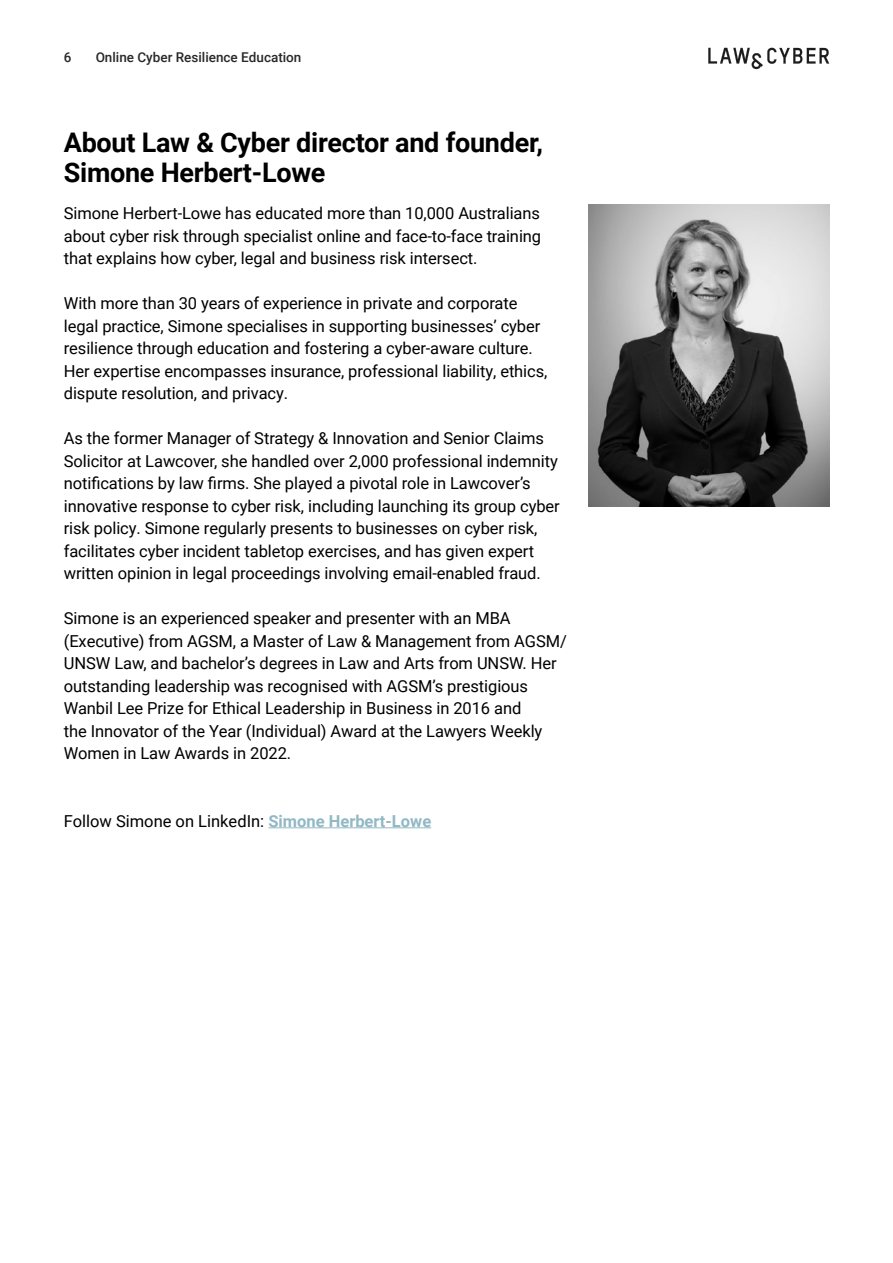
<style>
.page{position:relative;width:893px;height:1263px;background:#fff}
.page>*{position:absolute;margin:0;border:0;box-sizing:border-box;transform-origin:0 0}
.t1{font:700 27px/30px "Roboto";letter-spacing:-.01em;color:#000}
.t2{font:16.5px/22.5px "Roboto";letter-spacing:-.005em;color:#000}
.t3{font:500 13.5px "Roboto";color:#282827}
.s1{font-weight:700;color:#91b8c4}
</style>
<div class="page">
<svg style="left:708px;top:48px;width:121px;height:21px"></svg>
<hr style="left:268px;top:827px;width:163px;height:1px;background:#91b8c4">
<img style="left:588px;top:205px;width:241px;height:301px">
<p class="t3" style="left:64px;top:47px;width:9px">6</p>
<p class="t3" style="left:96px;top:47px;width:207px">Online Cyber Resilience Education</p>
<h1 class="t1" style="left:64px;top:126px;width:481px">About Law &amp; Cyber director and founder,<br>Simone Herbert-Lowe</h1>
<p class="t2" style="left:64px;top:201px;width:479px;text-align:justify">Simone Herbert-Lowe has educated more than 10,000 Australians about cyber risk through specialist online and face-to-face training that explains how cyber, legal and business risk intersect.</p>
<p class="t2" style="left:64px;top:291px;width:485px">With more than 30 years of experience in private and corporate legal practice, Simone specialises in supporting businesses’ cyber resilience through education and fostering a cyber-aware culture.<br>Her expertise encompasses insurance, professional liability, ethics, dispute resolution, and privacy.</p>
<p class="t2" style="left:64px;top:426px;width:497px">As the former Manager of Strategy &amp; Innovation and Senior Claims Solicitor at Lawcover, she handled over 2,000 professional indemnity notifications by law firms. She played a pivotal role in Lawcover’s innovative response to cyber risk, including launching its group cyber risk policy. Simone regularly presents to businesses on cyber risk, facilitates cyber incident tabletop exercises, and has given expert written opinion in legal proceedings involving email-enabled fraud.</p>
<p class="t2" style="left:64px;top:606px;width:505px">Simone is an experienced speaker and presenter with an MBA (Executive) from AGSM, a Master of Law &amp; Management from AGSM/ UNSW Law, and bachelor’s degrees in Law and Arts from UNSW. Her outstanding leadership was recognised with AGSM’s prestigious Wanbil Lee Prize for Ethical Leadership in Business in 2016 and<br>the Innovator of the Year (Individual) Award at the Lawyers Weekly Women in Law Awards in 2022.</p>
<p class="t2" style="left:64px;top:809px;width:369px">Follow Simone on LinkedIn: <span class="s1">Simone Herbert-Lowe</span></p>
</div>
